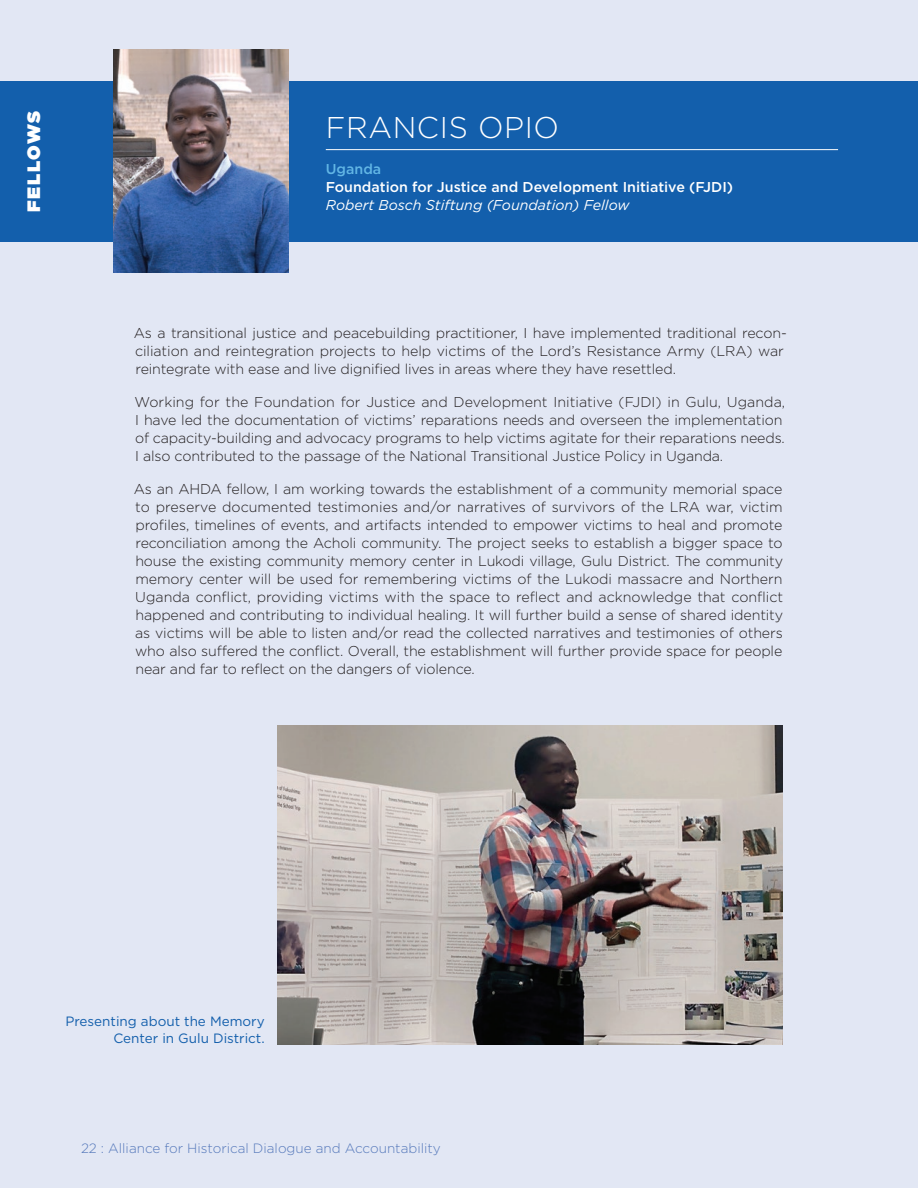
<style>
.page{position:relative;width:918px;height:1188px;background:#e2e7f4}
.page>*{position:absolute;margin:0;border:0;box-sizing:border-box;transform-origin:0 0}
.t1{font:300 30px "Gotham";letter-spacing:.02em;color:#fff}
.t2{font:900 18px "Gotham";letter-spacing:.09em;color:#fff}
.fixed_type{font:300 14.25px/18px "Gotham";letter-spacing:-.01em;color:#231f20}
.name{font:500 14.25px/18px "Gotham";color:#fff}
.t3{font:italic 14.25px "Gotham";color:#fff}
.t4{font:300 13.5px "Gotham";color:#5679bb}
.t5{font:13.5px/16.5px "Gotham";color:#135fac;text-align:right}
.s1{color:#62b6e5}
</style>
<div class="page">
<div style="left:0;top:81px;width:918px;height:160px;background:#135fac"></div>
<img style="left:113px;top:50px;width:176px;height:222px">
<hr style="left:326px;top:149px;width:512px;height:1px;background:#fff">
<img style="left:278px;top:726px;width:505px;height:318px">
<p class="t2" style="left:21px;top:212px;width:103px;rotate:-90deg">FELLOWS</p>
<p class="t1" style="left:326px;top:108px;width:235px">FRANCIS OPIO</p>
<p class="name" style="left:326px;top:159px;width:409px"><span class="s1">Uganda<br></span>Foundation for Justice and Development Initiative (FJDI)</p>
<p class="t3" style="left:326px;top:195px;width:305px">Robert Bosch Stiftung (Foundation) Fellow</p>
<p class="fixed_type" style="left:134px;top:323px;width:655px">As a transitional justice and peacebuilding practitioner, I have implemented traditional recon&shy;ciliation and reintegration projects to help victims of the Lord’s Resistance Army (LRA) war reintegrate with ease and live dignified lives in areas where they have resettled.</p>
<p class="fixed_type" style="left:135px;top:392px;width:652px">Working for the Foundation for Justice and Development Initiative (FJDI) in Gulu, Uganda, I have led the documentation of victims’ reparations needs and overseen the implementation of capacity-building and advocacy programs to help victims agitate for their reparations needs.<br>I also contributed to the passage of the National Transitional Justice Policy in Uganda.</p>
<p class="fixed_type" style="left:134px;top:479px;width:651px;text-align:justify">As an AHDA fellow, I am working towards the establishment of a community memorial space to preserve documented testimonies and/or narratives of survivors of the LRA war, victim profiles, timelines of events, and artifacts intended to empower victims to heal and promote reconciliation among the Acholi community. The project seeks to establish a bigger space to house the existing community memory center in Lukodi village, Gulu District. The community memory center will be used for remembering victims of the Lukodi massacre and Northern Uganda conflict, providing victims with the space to reflect and acknowledge that conflict happened and contributing to individual healing. It will further build a sense of shared identity as victims will be able to listen and/or read the collected narratives and testimonies of others who also suffered the conflict. Overall, the establishment will further provide space for people near and far to reflect on the dangers of violence.</p>
<p class="t5" style="left:65px;top:1013px;width:201px">Presenting about the Memory<br>Center in Gulu District.</p>
<p class="t4" style="left:81px;top:1140px;width:361px">22 : Alliance for Historical Dialogue and Accountability</p>
</div>
